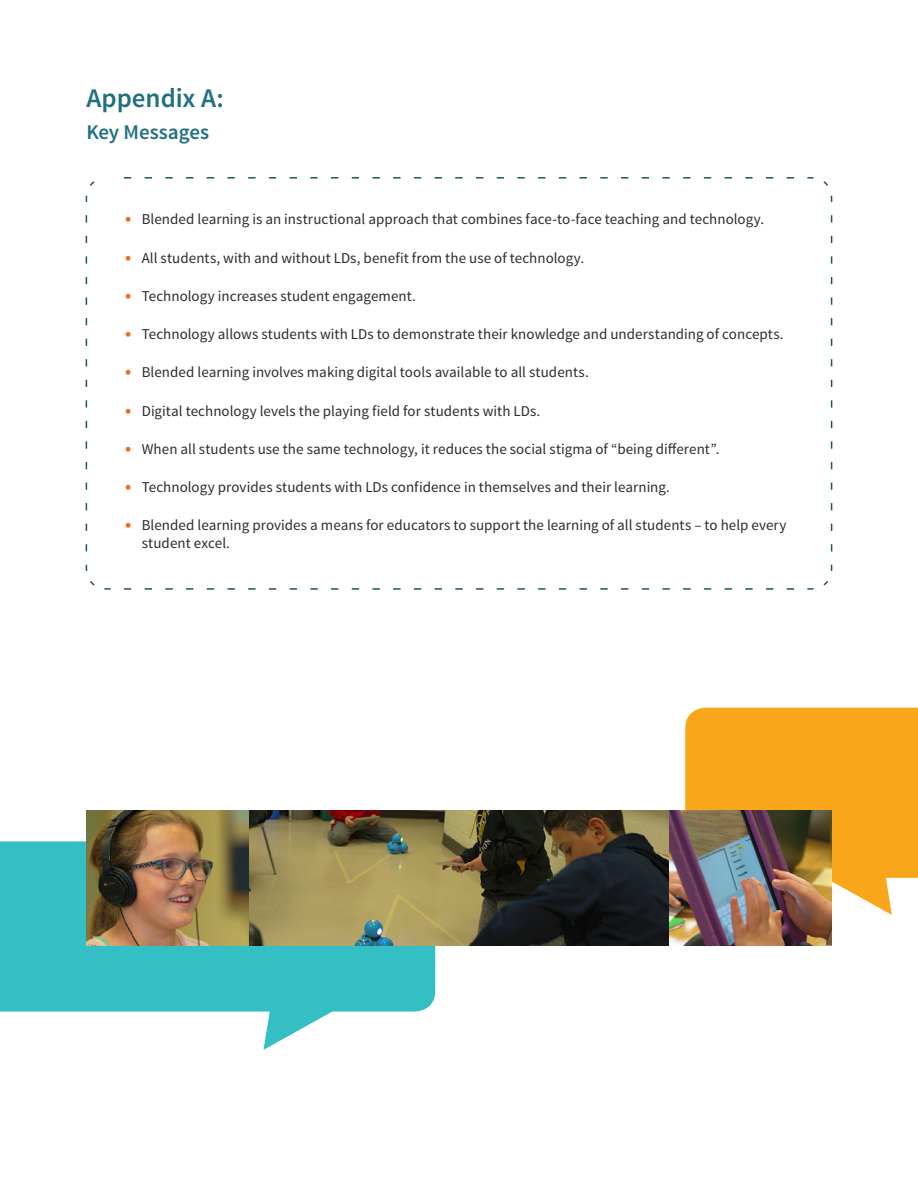
<style>
.page{position:relative;width:918px;height:1188px;background:#fff}
.page>*{position:absolute;margin:0;border:0;box-sizing:border-box;transform-origin:0 0}
.t1{font:600 27px "Source Sans Pro";color:#217081}
.t2{font:600 21px "Source Sans Pro";color:#217081}
.t3{font:15px/18px "Source Sans Pro";letter-spacing:.005em;color:#2a2c30}
.s1{font-weight:700;font-size:18px;color:#f36c21}
</style>
<div class="page">
<div style="left:0;top:841px;width:435px;height:171px;background:#33bfc3"></div>
<svg style="left:85px;top:177px;width:748px;height:413px"></svg>
<svg style="left:264px;top:1008px;width:76px;height:42px"></svg>
<svg style="left:685px;top:708px;width:233px;height:207px;background:#faab29"></svg>
<img style="left:86px;top:810px;width:163px;height:136px">
<img style="left:669px;top:810px;width:163px;height:136px">
<svg style="left:249px;top:810px;width:420px;height:136px;background:#655d3e"></svg>
<h2 class="t1" style="left:86px;top:81px;width:139px">Appendix A:</h2>
<h3 class="t2" style="left:86px;top:118px;width:124px">Key Messages</h3>
<p class="t3" style="left:125px;top:211px;width:640px"><span class="s1">•</span> Blended learning is an instructional approach that combines face-to-face teaching and technology.</p>
<p class="t3" style="left:125px;top:249px;width:460px"><span class="s1">•</span> All students, with and without LDs, benefit from the use of technology.</p>
<p class="t3" style="left:125px;top:287px;width:292px"><span class="s1">•</span> Technology increases student engagement.</p>
<p class="t3" style="left:125px;top:325px;width:660px"><span class="s1">•</span> Technology allows students with LDs to demonstrate their knowledge and understanding of concepts.</p>
<p class="t3" style="left:125px;top:364px;width:465px"><span class="s1">•</span> Blended learning involves making digital tools available to all students.</p>
<p class="t3" style="left:125px;top:402px;width:417px"><span class="s1">•</span> Digital technology levels the playing field for students with LDs.</p>
<p class="t3" style="left:125px;top:440px;width:596px"><span class="s1">•</span> When all students use the same technology, it reduces the social stigma of “being different”.</p>
<p class="t3" style="left:125px;top:478px;width:546px"><span class="s1">•</span> Technology provides students with LDs confidence in themselves and their learning.</p>
<p class="t3" style="left:142px;top:517px;width:646px;text-indent:-16px"><span class="s1">•</span> Blended learning provides a means for educators to support the learning of all students – to help every student excel.</p>
</div>
